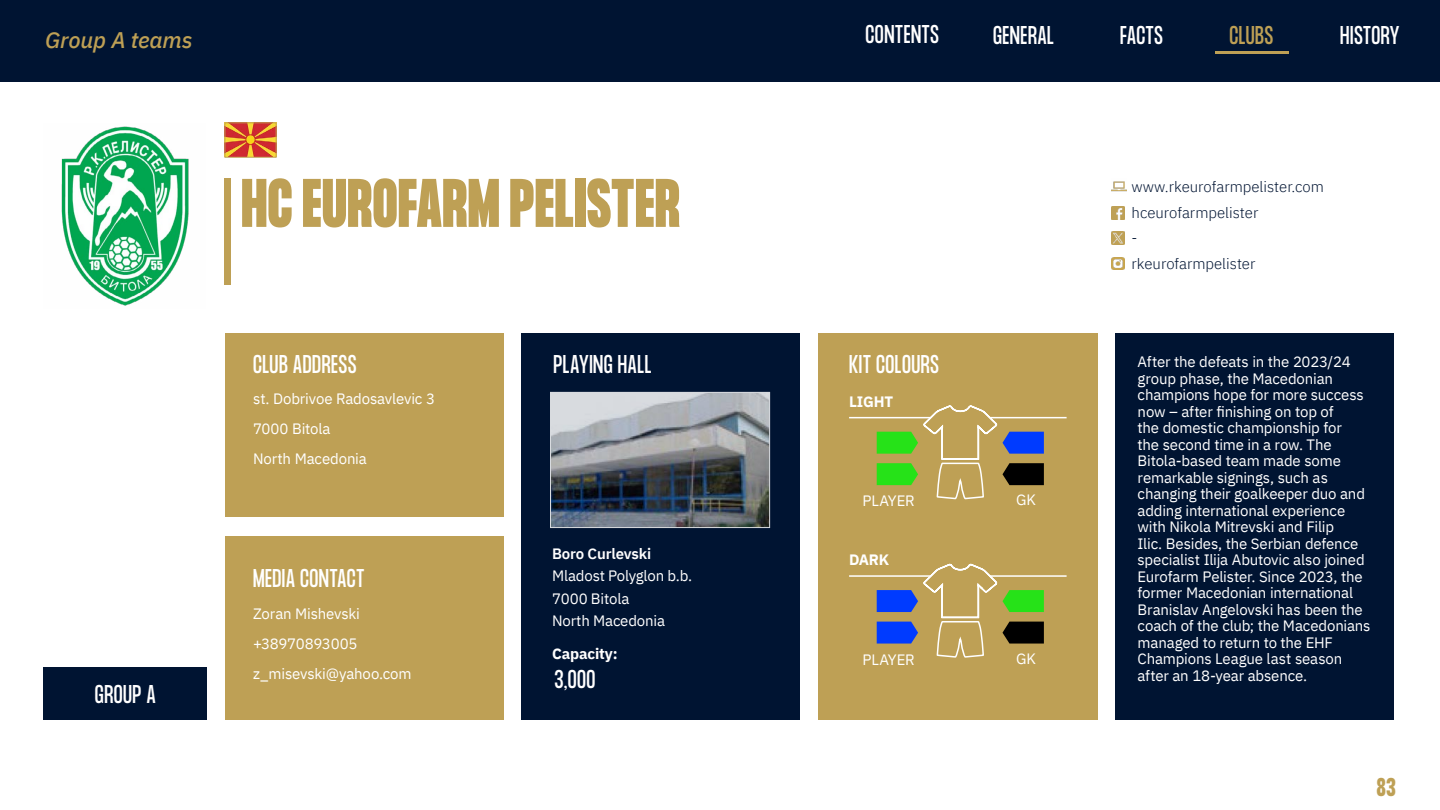
<style>
.page{position:relative;width:1440px;height:810px;background:#fff}
.page>*{position:absolute;margin:0;border:0;box-sizing:border-box;transform-origin:0 0}
.t1{font:900 60px "Formula Condensed";letter-spacing:.025em;color:#bea055}
.t2{font:22.5px "Formula Condensed";letter-spacing:.02em;color:#fff}
.t3{font:italic 500 22.5px "IBM Plex Sans";letter-spacing:-.005em;color:#bea055}
.t4{font:22.5px "Formula Condensed";letter-spacing:.02em;color:#bea055}
.t5{font:700 22.5px "Formula Condensed";color:#bea055}
.t6{font:15px/16.5px "IBM Plex Sans";letter-spacing:-.01em;color:#fff}
.t7{font:300 15px/25.5px "IBM Plex Sans";color:#001432}
.t8{font:700 15px "IBM Plex Sans";letter-spacing:-.01em;color:#fff}
.t9{font:600 15px "IBM Plex Sans";letter-spacing:-.01em;color:#fff}
</style>
<div class="page">
<div style="left:0;top:0;width:1440px;height:82px;background:#001432"></div>
<hr style="left:1215px;top:52px;width:74px;height:2px;background:#bea055">
<div style="left:225px;top:334px;width:279px;height:183px;background:#bea055"></div>
<div style="left:225px;top:536px;width:279px;height:184px;background:#bea055"></div>
<div style="left:521px;top:333px;width:279px;height:386px;background:#001432"></div>
<div style="left:1115px;top:333px;width:279px;height:386px;background:#001432"></div>
<div style="left:225px;top:179px;width:6px;height:106px;background:#bea055"></div>
<img style="left:552px;top:394px;width:216px;height:132px">
<div style="left:550px;top:392px;width:220px;height:136px;border:1px solid #fff"></div>
<img style="left:227px;top:124px;width:48px;height:32px">
<div style="left:225px;top:122px;width:52px;height:36px;border:1px solid #bea055"></div>
<img style="left:61px;top:126px;width:128px;height:180px">
<svg style="left:1111px;top:206px;width:13px;height:13px"></svg>
<svg style="left:1111px;top:232px;width:13px;height:13px"></svg>
<img style="left:1111px;top:181px;width:15px;height:11px">
<svg style="left:1111px;top:258px;width:13px;height:12px"></svg>
<div style="left:44px;top:668px;width:163px;height:52px;background:#001432"></div>
<div style="left:818px;top:333px;width:279px;height:386px;background:#bea055"></div>
<hr style="left:849px;top:417px;width:218px;height:1px;background:#fff">
<hr style="left:849px;top:575px;width:218px;height:2px;background:#fff">
<svg style="left:877px;top:405px;width:167px;height:95px"></svg>
<svg style="left:877px;top:563px;width:167px;height:95px"></svg>
<h2 class="t3" style="left:45px;top:22px;width:149px">Group A teams</h2>
<h2 class="t2" style="left:865px;top:21px;width:75px">CONTENTS</h2>
<h2 class="t2" style="left:993px;top:21px;width:62px">GENERAL</h2>
<h2 class="t2" style="left:1120px;top:21px;width:44px">FACTS</h2>
<h2 class="t4" style="left:1229px;top:21px;width:46px">CLUBS</h2>
<h2 class="t2" style="left:1340px;top:22px;width:61px">HISTORY</h2>
<h2 class="t2" style="left:95px;top:680px;width:62px">GROUP A</h2>
<h1 class="t1" style="left:242px;top:167px;width:439px">HC EUROFARM PELISTER</h1>
<h2 class="t2" style="left:253px;top:351px;width:105px">CLUB ADDRESS</h2>
<h2 class="t2" style="left:553px;top:351px;width:100px">PLAYING HALL</h2>
<p class="t6" style="left:253px;top:382px;width:183px;line-height:30px">st. Dobrivoe Radosavlevic 3<br>7000 Bitola<br>North Macedonia</p>
<h2 class="t2" style="left:253px;top:565px;width:113px">MEDIA CONTACT</h2>
<p class="t6" style="left:253px;top:597px;width:160px;line-height:30px">Zoran Mishevski +38970893005 z_misevski@yahoo.com</p>
<p class="t9" style="left:552px;top:542px;width:101px">Boro Curlevski</p>
<p class="t6" style="left:552px;top:564px;width:141px;line-height:22.5px">Mladost Polyglon b.b.<br>7000 Bitola<br>North Macedonia</p>
<p class="t8" style="left:552px;top:641px;width:67px">Capacity:</p>
<h2 class="t2" style="left:555px;top:666px;width:42px">3,000</h2>
<h2 class="t2" style="left:849px;top:351px;width:92px">KIT COLOURS</h2>
<p class="t8" style="left:849px;top:390px;width:46px">LIGHT</p>
<p class="t6" style="left:863px;top:492px;width:54px">PLAYER</p>
<p class="t8" style="left:849px;top:548px;width:42px">DARK</p>
<p class="t6" style="left:863px;top:650px;width:54px">PLAYER</p>
<p class="t6" style="left:1016px;top:491px;width:21px">GK</p>
<p class="t6" style="left:1016px;top:649px;width:21px">GK</p>
<p class="t7" style="left:1132px;top:173px;width:194px">www.rkeurofarmpelister.com hceurofarmpelister<br>-<br>rkeurofarmpelister</p>
<p class="t6" style="left:1138px;top:352px;width:234px">After the defeats in the 2023/24 group phase, the Macedonian champions hope for more success now – after finishing on top of<br>the domestic championship for<br>the second time in a row. The<br>Bitola-based team made some remarkable signings, such as changing their goalkeeper duo and adding international experience with Nikola Mitrevski and Filip<br>Ilic. Besides, the Serbian defence specialist Ilija Abutovic also joined<br>Eurofarm Pelister. Since 2023, the former Macedonian international<br>Branislav Angelovski has been the coach of the club; the Macedonians managed to return to the EHF<br>Champions League last season after an 18-year absence.</p>
<h2 class="t5" style="left:1377px;top:774px;width:20px">83</h2>
</div>
